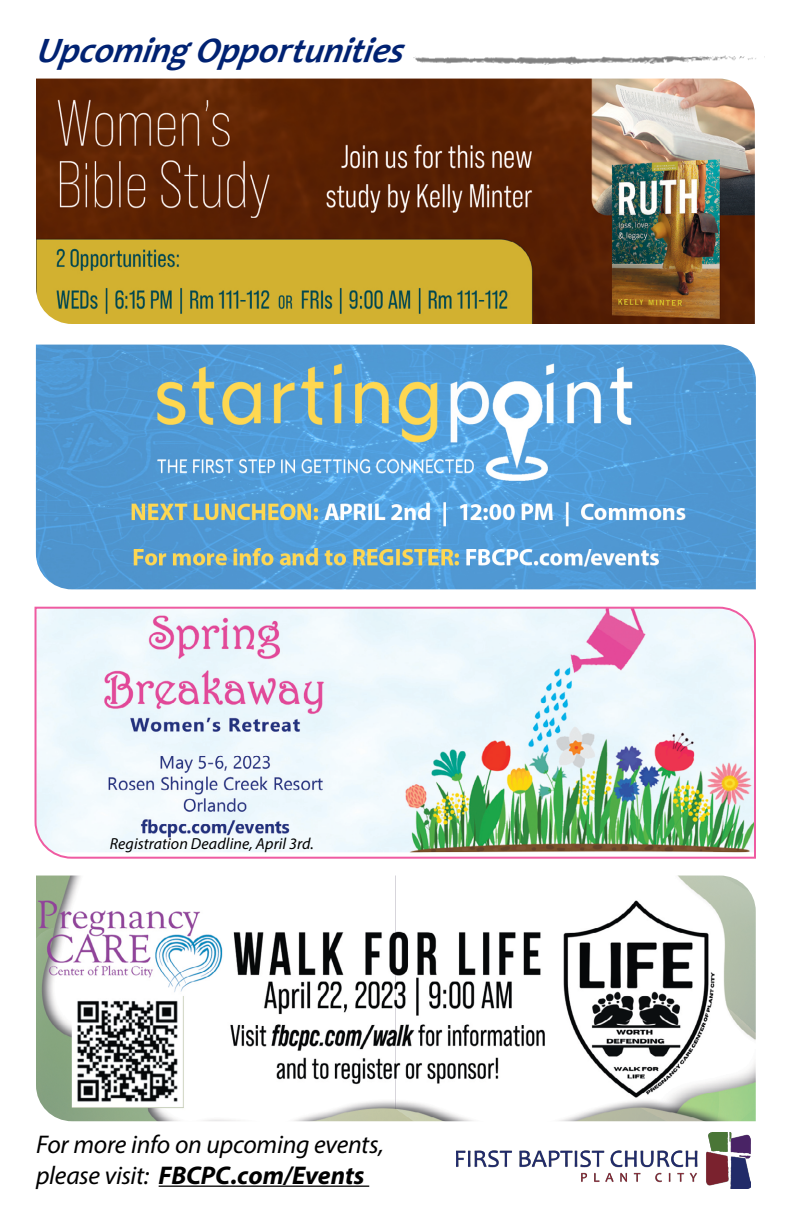
<style>
.page{position:relative;width:792px;height:1224px;background:#fff}
.page>*{position:absolute;margin:0;border:0;box-sizing:border-box;transform-origin:0 0}
.t1{font:italic 700 36px "Candara";color:#002272}
.t2{font:italic 25.6px/30.8px "Myriad Pro";letter-spacing:-.01em;color:#000}
.t3{font:italic 16px "Myriad Pro";letter-spacing:.005em;color:#000}
.s1{font-weight:700}
</style>
<div class="page">
<hr style="left:159px;top:1186px;width:210px;height:1px;background:#000">
<img style="left:456px;top:1132px;width:294px;height:56px">
<img style="left:413px;top:55px;width:343px;height:9px">
<img style="left:36px;top:876px;width:720px;height:245px">
<img style="left:36px;top:345px;width:720px;height:244px">
<svg style="left:34px;top:606px;width:722px;height:253px"></svg>
<img style="left:36px;top:79px;width:719px;height:245px">
<h1 class="t1" style="left:36px;top:28px;width:379px">Upcoming Opportunities</h1>
<p class="t3" style="left:110px;top:833px;width:206px">Registration Deadline, April 3rd.</p>
<p class="t2" style="left:36px;top:1128px;width:350px">For more info on upcoming events, please visit: <span class="s1">FBCPC.com/Events</span></p>
</div>
